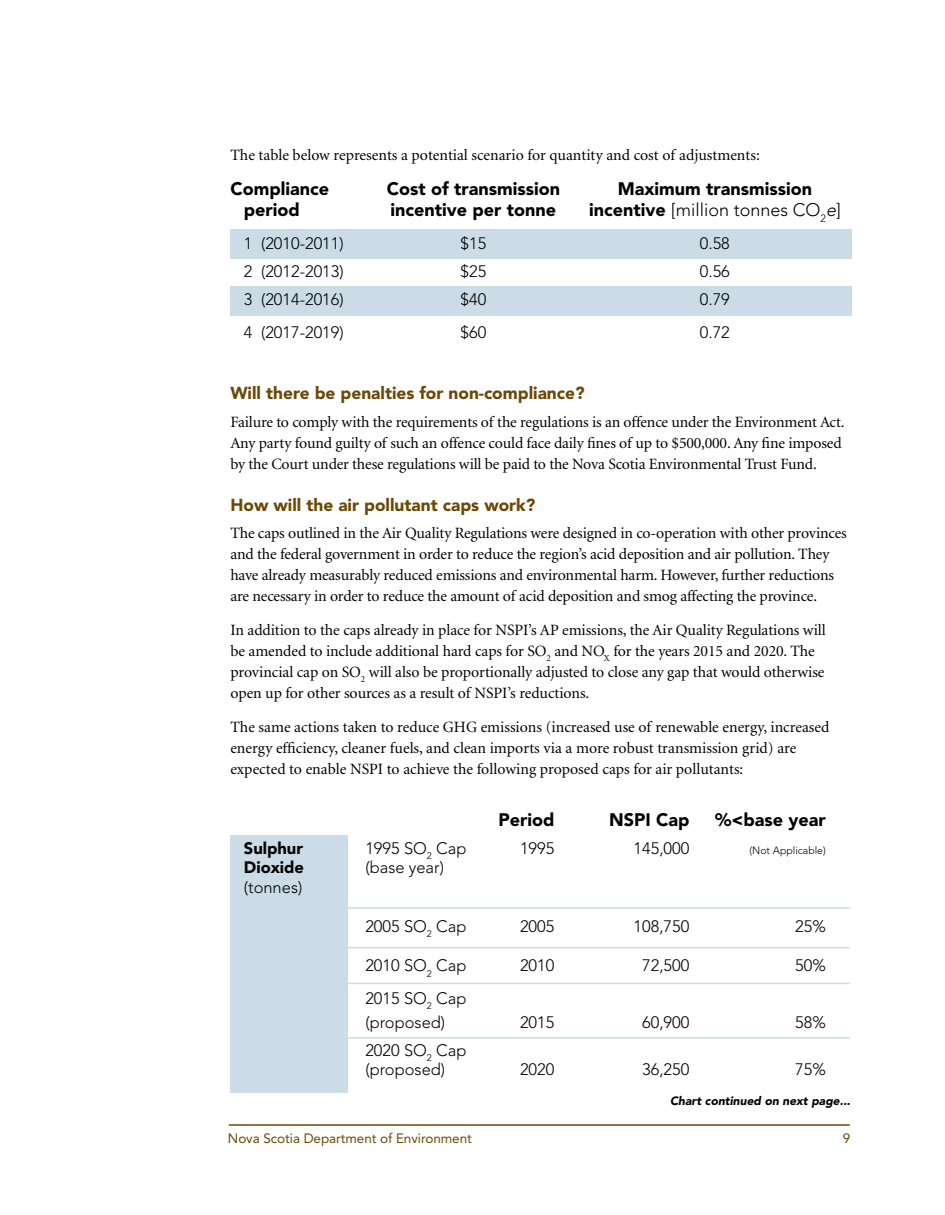
<style>
.page{position:relative;width:945px;height:1215px;background:#fff}
.page>*{position:absolute;margin:0;border:0;box-sizing:border-box;transform-origin:0 0}
.t1{font:900 18px "Avenir";color:#000}
.t2{font:300 18px "Avenir";color:#000}
.t3{font:900 17.25px "Avenir";color:#6b4803}
.t4{font:300 16.5px/24px "Avenir";color:#000}
.t5{font:900 16.5px "Avenir";color:#000}
.t6{font:15.75px/21px "Minion";letter-spacing:-.01em;color:#000}
.t7{font:13.5px "Avenir";letter-spacing:-.005em;color:#6b4803}
.t8{font:italic 900 12px "Avenir";color:#000}
.t9{font:300 10.5px "Avenir";color:#000}
.s1{font-weight:900}
.s2{font-style:italic}
</style>
<div class="page">
<hr style="left:229px;top:1124px;width:621px;height:2px;background:#6b4803">
<div style="left:230px;top:835px;width:118px;height:257px;background:#cbdce7"></div>
<hr style="left:344px;top:947px;width:506px;height:1px;background:#cbdce7">
<hr style="left:344px;top:983px;width:506px;height:1px;background:#cbdce7">
<hr style="left:344px;top:1037px;width:506px;height:2px;background:#cbdce7">
<hr style="left:344px;top:907px;width:506px;height:2px;background:#cbdce7">
<div style="left:230px;top:286px;width:621px;height:30px;background:#cbdce7"></div>
<div style="left:230px;top:229px;width:621px;height:30px;background:#cbdce7"></div>
<p class="t6" style="left:230px;top:145px;width:531px">The table below represents a potential scenario for quantity and cost of adjustments:</p>
<p class="t1" style="left:230px;top:178px;width:100px">Compliance</p>
<p class="t1" style="left:387px;top:178px;width:175px">Cost of transmission</p>
<p class="t1" style="left:618px;top:178px;width:196px">Maximum transmission</p>
<p class="t1" style="left:244px;top:199px;width:57px">period</p>
<p class="t1" style="left:391px;top:199px;width:167px">incentive per tonne</p>
<p class="t2" style="left:589px;top:199px;width:253px"><span class="s1">incentive</span> [million tonnes CO<sub>2</sub><span class="s2">e</span>]</p>
<p class="t4" style="left:244px;top:231px;width:101px">1 (2010-2011)</p>
<p class="t4" style="left:461px;top:231px;width:27px">$15</p>
<p class="t4" style="left:700px;top:231px;width:32px">0.58</p>
<p class="t4" style="left:244px;top:259px;width:101px">2 (2012-2013)</p>
<p class="t4" style="left:461px;top:259px;width:27px">$25</p>
<p class="t4" style="left:700px;top:259px;width:32px">0.56</p>
<p class="t4" style="left:244px;top:287px;width:101px">3 (2014-2016)</p>
<p class="t4" style="left:461px;top:287px;width:27px">$40</p>
<p class="t4" style="left:700px;top:287px;width:32px">0.79</p>
<p class="t4" style="left:244px;top:320px;width:101px">4 (2017-2019)</p>
<p class="t4" style="left:461px;top:320px;width:27px">$60</p>
<p class="t4" style="left:700px;top:320px;width:32px">0.72</p>
<p class="t3" style="left:230px;top:383px;width:356px">Will there be penalties for non-compliance?</p>
<p class="t6" style="left:230px;top:412px;width:616px">Failure to comply with the requirements of the regulations is an offence under the Environment Act.<br>Any party found guilty of such an offence could face daily fines of up to $500,000. Any fine imposed by the Court under these regulations will be paid to the Nova Scotia Environmental Trust Fund.</p>
<p class="t3" style="left:230px;top:494px;width:307px">How will the air pollutant caps work?</p>
<p class="t6" style="left:230px;top:523px;width:618px">The caps outlined in the Air Quality Regulations were designed in co-operation with other provinces and the federal government in order to reduce the region’s acid deposition and air pollution. They have already measurably reduced emissions and environmental harm. However, further reductions are necessary in order to reduce the amount of acid deposition and smog affecting the province.</p>
<p class="t6" style="left:230px;top:620px;width:597px">In addition to the caps already in place for NSPI’s AP emissions, the Air Quality Regulations will be amended to include additional hard caps for SO<sub>2</sub> and NO<sub>X</sub> for the years 2015 and 2020. The provincial cap on SO<sub>2</sub> will also be proportionally adjusted to close any gap that would otherwise open up for other sources as a result of NSPI’s reductions.</p>
<p class="t6" style="left:230px;top:717px;width:601px">The same actions taken to reduce GHG emissions (increased use of renewable energy, increased energy efficiency, cleaner fuels, and clean imports via a more robust transmission grid) are expected to enable NSPI to achieve the following proposed caps for air pollutants:</p>
<p class="t1" style="left:498px;top:808px;width:57px">Period</p>
<p class="t1" style="left:609px;top:808px;width:82px">NSPI Cap</p>
<p class="t1" style="left:715px;top:808px;width:112px">%&lt;base year</p>
<p class="t5" style="left:244px;top:838px;width:61px">Sulphur</p>
<p class="t4" style="left:365px;top:836px;width:103px">1995 SO<sub>2</sub> Cap</p>
<p class="t4" style="left:520px;top:836px;width:36px">1995</p>
<p class="t4" style="left:634px;top:836px;width:57px">145,000</p>
<p class="t9" style="left:749px;top:844px;width:78px">(Not Applicable)</p>
<p class="t5" style="left:244px;top:858px;width:62px">Dioxide</p>
<p class="t4" style="left:365px;top:856px;width:80px">(base year)</p>
<p class="t4" style="left:244px;top:875px;width:60px">(tonnes)</p>
<p class="t4" style="left:365px;top:914px;width:103px">2005 SO<sub>2</sub> Cap</p>
<p class="t4" style="left:520px;top:914px;width:36px">2005</p>
<p class="t4" style="left:634px;top:914px;width:57px">108,750</p>
<p class="t4" style="left:795px;top:914px;width:32px">25%</p>
<p class="t4" style="left:365px;top:953px;width:103px">2010 SO<sub>2</sub> Cap</p>
<p class="t4" style="left:520px;top:953px;width:36px">2010</p>
<p class="t4" style="left:642px;top:953px;width:49px">72,500</p>
<p class="t4" style="left:795px;top:953px;width:32px">50%</p>
<p class="t4" style="left:365px;top:986px;width:103px">2015 SO<sub>2</sub> Cap (proposed)</p>
<p class="t4" style="left:520px;top:1010px;width:36px">2015</p>
<p class="t4" style="left:642px;top:1010px;width:49px">60,900</p>
<p class="t4" style="left:795px;top:1010px;width:32px">58%</p>
<p class="t4" style="left:365px;top:1040px;width:103px;line-height:19.5px">2020 SO<sub>2</sub> Cap (proposed)</p>
<p class="t4" style="left:520px;top:1058px;width:36px">2020</p>
<p class="t4" style="left:642px;top:1058px;width:49px">36,250</p>
<p class="t4" style="left:795px;top:1058px;width:32px">75%</p>
<p class="t8" style="left:670px;top:1093px;width:182px">Chart continued on next page...</p>
<p class="t7" style="left:228px;top:1130px;width:246px">Nova Scotia Department of Environment</p>
<p class="t7" style="left:843px;top:1130px;width:9px">9</p>
</div>
